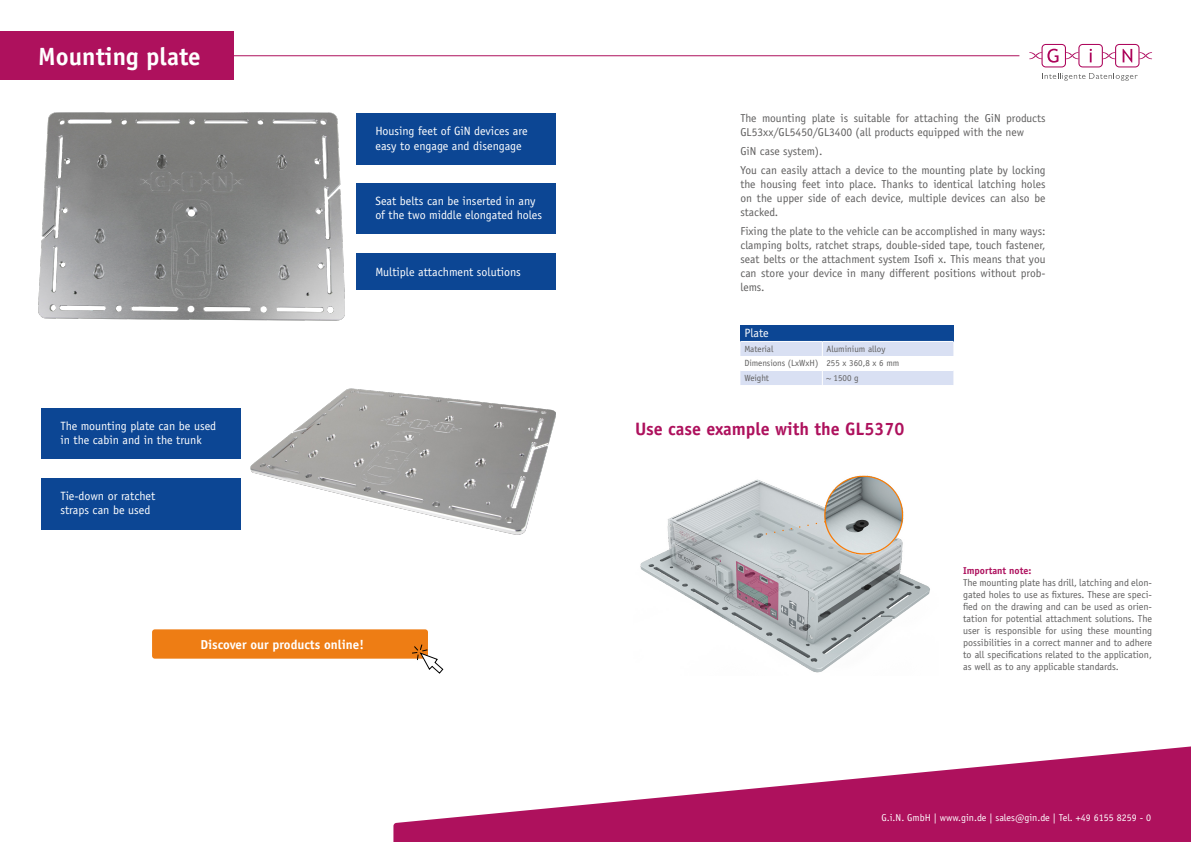
<style>
.page{position:relative;width:1191px;height:842px;background:#fff}
.page>*{position:absolute;margin:0;border:0;box-sizing:border-box;transform-origin:0 0}
.t1{font:700 25px "Officina Sans Std";color:#fff}
.t2{font:700 18px "Officina Sans Std";color:#ae115d}
.t3{font:700 13px "Officina Sans Std";color:#fff}
.t4{font:12px/14.4px "Officina Sans Std";color:#fff}
.t5{font:11.5px/13.8px "Officina Sans Std";color:#5f5e5e}
.t6{font:10px/12px "Officina Sans Std";color:#5f5e5e;text-align:justify}
.t7{font:10px "Officina Sans Std";color:#fff}
.t8{font:700 10px "Officina Sans Std";color:#ae115e}
.t9{font:9px/14.5px "Officina Sans Std";color:#5f5e5e}
</style>
<div class="page">
<img style="left:38px;top:112px;width:306px;height:209px">
<img style="left:251px;top:389px;width:305px;height:146px">
<div style="left:356px;top:113px;width:200px;height:52px;background:#0c4694"></div>
<div style="left:356px;top:184px;width:200px;height:50px;background:#0c4694"></div>
<div style="left:356px;top:254px;width:200px;height:36px;background:#0c4694"></div>
<div style="left:41px;top:409px;width:200px;height:50px;background:#0c4694"></div>
<div style="left:41px;top:478px;width:200px;height:52px;background:#0c4694"></div>
<div style="left:740px;top:325px;width:213px;height:16px;background:#0c4694"></div>
<svg style="left:740px;top:341px;width:213px;height:44px"></svg>
<hr style="left:740px;top:370px;width:82px;height:1px;background:#fff">
<hr style="left:822px;top:370px;width:131px;height:1px;background:#fff">
<div style="left:152px;top:629px;width:276px;height:30px;background:#ee7d14;border-radius:3px"></div>
<svg style="left:411px;top:644px;width:33px;height:30px"></svg>
<img style="left:640px;top:475px;width:290px;height:198px">
<svg style="left:393px;top:746px;width:798px;height:96px;fill:#ae115d"></svg>
<hr style="left:0;top:55px;width:1019px;height:1px;background:#ae115d">
<svg style="left:1029px;top:44px;width:123px;height:23px"></svg>
<svg style="left:1042px;top:73px;width:95px;height:8px"></svg>
<div style="left:0;top:32px;width:233px;height:48px;background:#ae115d"></div>
<h1 class="t1" style="left:38px;top:41px;width:164px">Mounting plate</h1>
<p class="t4" style="left:375px;top:124px;width:154px">Housing feet of GiN devices are easy to engage and disengage</p>
<p class="t4" style="left:375px;top:194px;width:168px">Seat belts can be inserted in any of the two middle elongated holes</p>
<p class="t4" style="left:375px;top:265px;width:147px">Multiple attachment solutions</p>
<p class="t4" style="left:60px;top:419px;width:157px">The mounting plate can be used in the cabin and in the trunk</p>
<p class="t4" style="left:60px;top:488px;width:96px">Tie-down or ratchet straps can be used</p>
<p class="t3" style="left:200px;top:636px;width:165px">Discover our products online!</p>
<p class="t5" style="left:740px;top:111px;width:307px">The mounting plate is suitable for attaching the GiN products<br>GL53xx/GL5450/GL3400 (all products equipped with the new</p>
<p class="t5" style="left:740px;top:141px;width:307px;line-height:19.5px">GiN case system).<br>You can easily attach a device to the mounting plate by locking</p>
<p class="t5" style="left:740px;top:177px;width:307px;text-align:justify">the housing feet into place. Thanks to identical latching holes on the upper side of each device, multiple devices can also be stacked.</p>
<p class="t5" style="left:740px;top:225px;width:307px;text-align:justify">Fixing the plate to the vehicle can be accomplished in many ways: clamping bolts, ratchet straps, double-sided tape, touch fastener, seat belts or the attachment system Isofi x. This means that you can store your device in many different positions without prob&shy;lems.</p>
<p class="t4" style="left:744px;top:326px;width:26px">Plate</p>
<p class="t9" style="left:744px;top:342px;width:31px">Material</p>
<p class="t9" style="left:744px;top:342px;width:156px;text-indent:82px">Aluminium alloy<br>Dimensions (LxWxH) 255 x 360,8 x 6 mm<br>Weight</p>
<p class="t9" style="left:826px;top:371px;width:34px">~ 1500 g</p>
<h2 class="t2" style="left:635px;top:418px;width:271px">Use case example with the GL5370</h2>
<p class="t8" style="left:963px;top:564px;width:70px">Important note:</p>
<p class="t6" style="left:963px;top:577px;width:190px">The mounting plate has drill, latching and elon&shy;gated holes to use as fixtures. These are speci&shy;fied on the drawing and can be used as orien&shy;tation for potential attachment solutions. The user is responsible for using these mounting possibilities in a correct manner and to adhere to all specifications related to the application, as well as to any applicable standards.</p>
<p class="t7" style="left:881px;top:812px;width:271px">G.i.N. GmbH | www.gin.de | sales@gin.de | Tel. +49 6155 8259 - 0</p>
</div>
